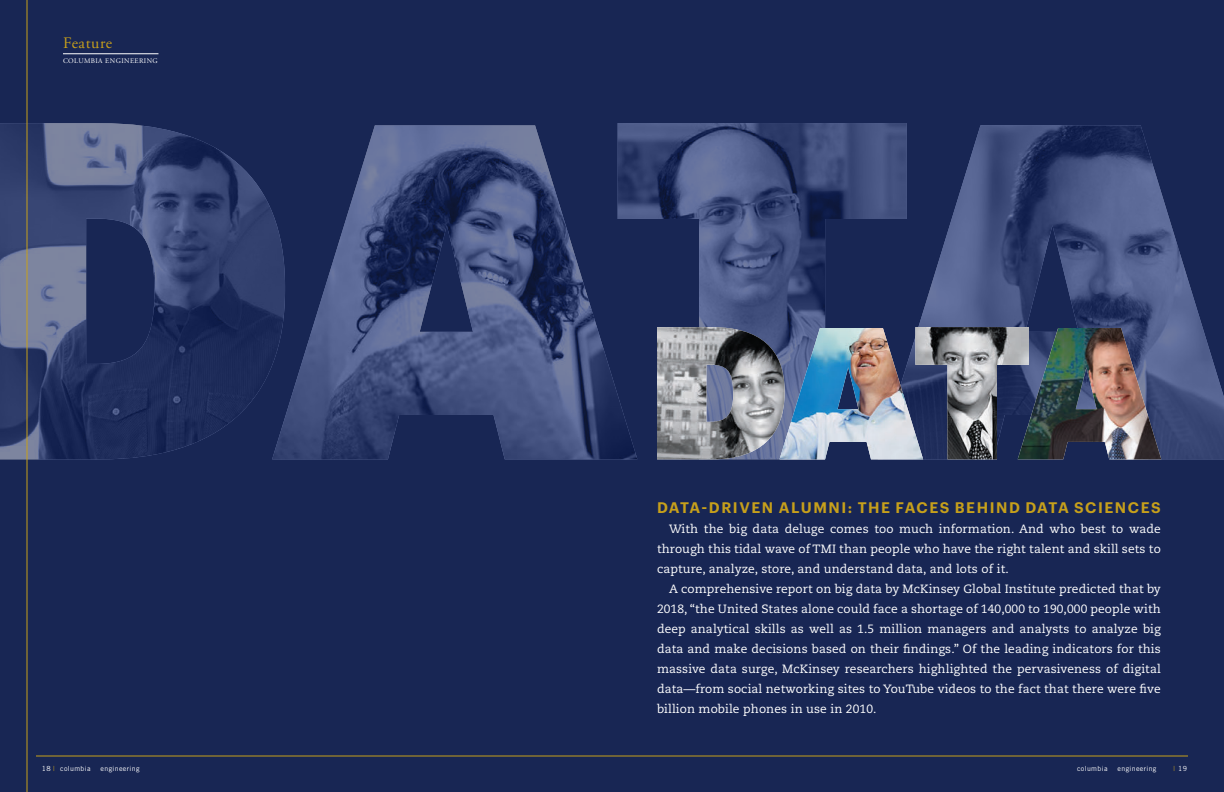
<style>
.page{position:relative;width:1224px;height:792px;background:#182654}
.page>*{position:absolute;margin:0;border:0;box-sizing:border-box;transform-origin:0 0}
.t1{font:16px "Adobe Garamond";letter-spacing:.04em;color:#c7a01b}
.t2{font:600 15px "Graphik";letter-spacing:.105em;color:#c7a01b}
.t3{font:12px/20px "Caecilia";letter-spacing:.01em;color:#fff;text-align:justify}
.t4{font:7px "Trade Gothic";letter-spacing:.05em;color:#fff}
.t5{font:7px "Adobe Garamond";color:#fff}
.s1{color:#c7a01b}
</style>
<div class="page">
<img style="left:0;top:123px;width:272px;height:336px">
<img style="left:272px;top:125px;width:346px;height:334px">
<img style="left:618px;top:123px;width:289px;height:336px">
<img style="left:883px;top:125px;width:341px;height:334px">
<hr style="left:63px;top:54px;width:95px;height:1px;background:#fff">
<hr style="left:27px;top:0;width:1px;height:792px;background:#c7a01b">
<hr style="left:36px;top:756px;width:1152px;height:1px;background:#c7a01b">
<img style="left:657px;top:327px;width:504px;height:132px">
<h1 class="t1" style="left:63px;top:34px;width:51px">FEATURE</h1>
<p class="t5" style="left:63px;top:57px;width:12px">COLUMBIA</p>
<p class="t5" style="left:105px;top:57px;width:11px">ENGINEERING</p>
<p class="t4" style="left:42px;top:765px;width:50px">18 <span class="s1">|</span> columbia</p>
<p class="t4" style="left:101px;top:765px;width:40px">engineering</p>
<p class="t2" style="left:657px;top:496px;width:505px">DATA-DRIVEN ALUMNI: THE FACES BEHIND DATA SCIENCES</p>
<p class="t3" style="left:657px;top:519px;width:505px;text-indent:12px">With the big data deluge comes too much information. And who best to wade through this tidal wave of TMI than people who have the right talent and skill sets to capture, analyze, store, and understand data, and lots of it.</p>
<p class="t3" style="left:657px;top:579px;width:505px;text-indent:12px">A comprehensive report on big data by McKinsey Global Institute predicted that by 2018, “the United States alone could face a shortage of 140,000 to 190,000 people with deep analytical skills as well as 1.5 million managers and analysts to analyze big data and make decisions based on their findings.” Of the leading indicators for this massive data surge, McKinsey researchers highlighted the pervasiveness of digital data—from social networking sites to YouTube videos to the fact that there were five billion mobile phones in use in 2010.</p>
<p class="t4" style="left:1077px;top:765px;width:32px">columbia</p>
<p class="t4" style="left:1118px;top:765px;width:40px">engineering</p>
<p class="t4" style="left:1173px;top:765px;width:15px"><span class="s1">|</span> 19</p>
</div>
